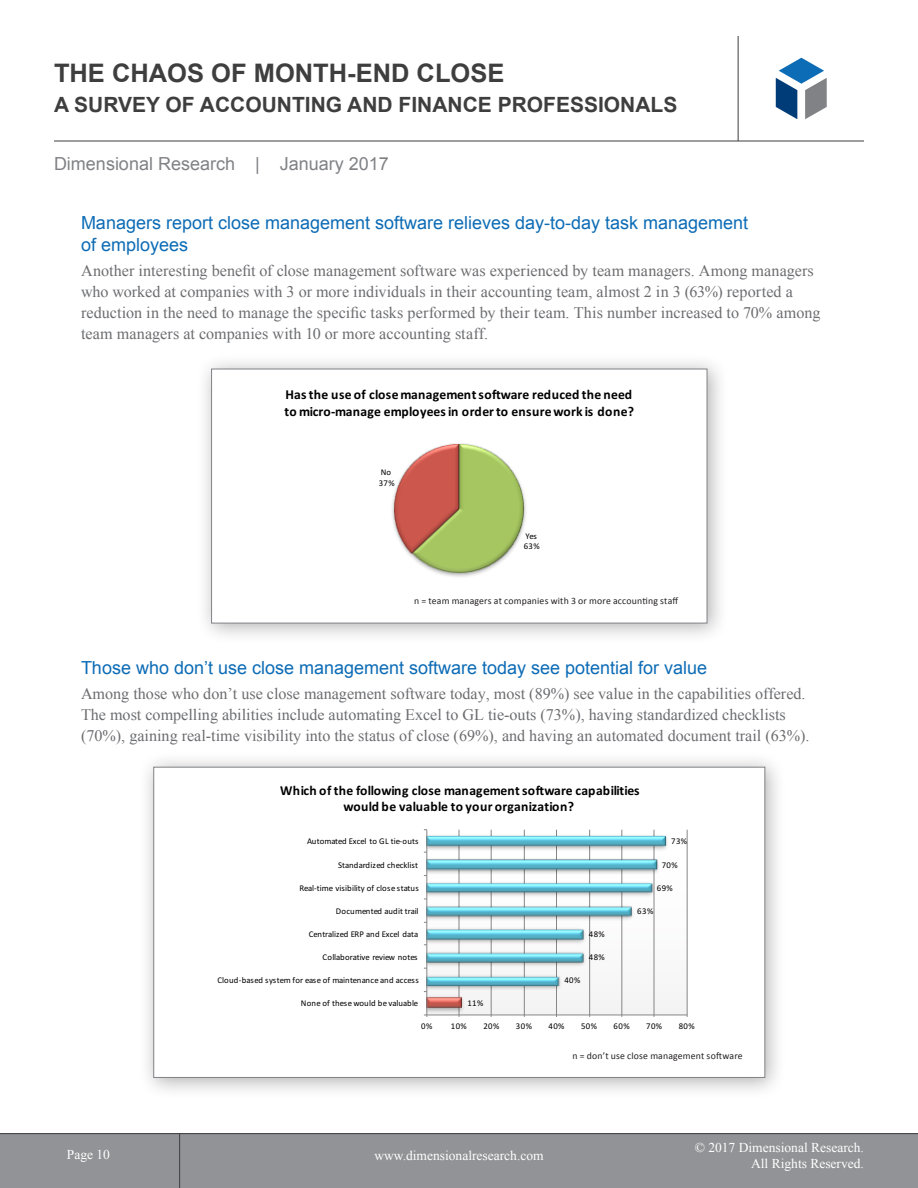
<style>
.page{position:relative;width:918px;height:1188px;background:#fff}
.page>*{position:absolute;margin:0;border:0;box-sizing:border-box;transform-origin:0 0}
.t1{font:700 25.5px "Arial";color:#3e3e3f}
.t2{font:700 21px "Arial";color:#3e3e3f}
.Subheader_02{font:18px/21.6px "Arial";color:#0d6cb6}
.Content{font:18px "Arial";color:#0d6cb6}
.t3{font:18px "Arial";color:#808285}
.Content-2{font:16.2px/21px "Times New Roman";color:#6c6d70}
.t4{font:700 13.65px/16.5px "Calibri";letter-spacing:.01em;color:#000}
.t5{font:13.5px/16.2px "Times New Roman";color:#fff;text-align:right}
.Chart_Additions{font:9.75px "Calibri";letter-spacing:.02em;color:#231f20}
.t6{font:8.7px/10.6px "Calibri";color:#000}
.t7{font:8.7px "Calibri";letter-spacing:.02em;color:#000}
.t8{font:8.7px "Calibri";letter-spacing:.025em;color:#000}
.s1{font-style:inherit}
</style>
<div class="page">
<div style="left:0;top:1134px;width:918px;height:54px;background:#919396"></div>
<hr style="left:0;top:1133px;width:918px;height:1px;background:#3e3e3f">
<hr style="left:179px;top:1134px;width:1px;height:54px;background:#3e3e3f">
<hr style="left:54px;top:141px;width:810px;height:1px;background:#3e3e3f">
<hr style="left:738px;top:36px;width:1px;height:105px;background:#3e3e3f">
<svg style="left:776px;top:58px;width:51px;height:61px"></svg>
<div style="left:196px;top:353px;width:532px;height:291px;background:#231f20;opacity:.35"></div>
<div style="left:211px;top:369px;width:496px;height:254px;background:#fff"></div>
<div style="left:138px;top:752px;width:648px;height:347px;background:#231f20;opacity:.35"></div>
<div style="left:153px;top:767px;width:612px;height:311px;background:#fff;border:1px solid #808285"></div>
<img style="left:410px;top:443px;width:115px;height:132px">
<img style="left:393px;top:443px;width:68px;height:112px">
<div style="left:426px;top:829px;width:261px;height:185px;background:#f5f5f5"></div>
<hr style="left:459px;top:830px;width:1px;height:185px;background:#868686">
<hr style="left:491px;top:830px;width:1px;height:185px;background:#868686">
<hr style="left:524px;top:830px;width:1px;height:185px;background:#868686">
<hr style="left:556px;top:830px;width:1px;height:185px;background:#868686">
<hr style="left:589px;top:830px;width:1px;height:185px;background:#868686">
<hr style="left:621px;top:830px;width:1px;height:185px;background:#868686">
<hr style="left:654px;top:830px;width:1px;height:185px;background:#868686">
<hr style="left:687px;top:830px;width:1px;height:185px;background:#868686">
<img style="left:427px;top:995px;width:37px;height:19px">
<img style="left:427px;top:833px;width:228px;height:158px">
<img style="left:427px;top:996px;width:36px;height:14px">
<img style="left:427px;top:834px;width:240px;height:153px">
<hr style="left:427px;top:1014px;width:260px;height:1px;background:#868686">
<hr style="left:426px;top:830px;width:1px;height:185px;background:#868686">
<h1 class="t1" style="left:54px;top:56px;width:452px">THE CHAOS OF MONTH-END CLOSE</h1>
<p class="t2" style="left:54px;top:91px;width:625px">A SURVEY OF ACCOUNTING AND FINANCE PROFESSIONALS</p>
<p class="t3" style="left:54px;top:152px;width:336px">Dimensional Research | January 2017</p>
<p class="Subheader_02" style="left:81px;top:212px;width:669px">Managers report close management software relieves day-to-day task management of employees</p>
<p class="Content-2" style="left:81px;top:260px;width:741px">Another interesting benefit of close management software was experienced by team managers. Among managers who worked at companies with 3 or more individuals in their accounting team, almost 2 in 3 (63%) reported a reduction in the need to manage the specific tasks performed by their team. This number increased to 70% among team managers at companies with 10 or more accounting staff.</p>
<p class="t4" style="left:284px;top:386px;width:351px">Has the use of close management software reduced the need to micro-manage employees in order to ensure work is done?</p>
<p class="t6" style="left:379px;top:467px;width:18px">No<br>37%</p>
<p class="t6" style="left:524px;top:530px;width:18px">Yes<br>63%</p>
<p class="Chart_Additions" style="left:414px;top:594px;width:266px">n = team managers at companies with 3 or more accounting staff</p>
<p class="Content" style="left:81px;top:656px;width:628px">Those who don’t use close management software today see potential for value</p>
<p class="Content-2" style="left:81px;top:683px;width:730px">Among those who don’t use close management software today, most (89%) see value in the capabilities offered.<br>The most compelling abilities includ<span class="s1">e</span> automating Excel to GL tie-outs (73%), having standardized checklists (70%), gaining real-time visibility into the status of close (69%), and having an automated document trail (63%).</p>
<p class="t4" style="left:280px;top:781px;width:361px;text-align:center">Which of the following close management software capabilities would be valuable to your organization?</p>
<p class="t6" style="left:307px;top:836px;width:113px">Automated Excel to GL tie-outs</p>
<p class="t6" style="left:671px;top:836px;width:18px">73%</p>
<p class="t6" style="left:338px;top:859px;width:81px">Standardized checklist</p>
<p class="t6" style="left:662px;top:859px;width:18px">70%</p>
<p class="t6" style="left:299px;top:882px;width:121px">Real-time visibility of close status</p>
<p class="t6" style="left:657px;top:882px;width:18px">69%</p>
<p class="t6" style="left:336px;top:905px;width:84px">Documented audit trail</p>
<p class="t6" style="left:637px;top:905px;width:18px">63%</p>
<p class="t6" style="left:309px;top:929px;width:111px">Centralized ERP and Excel data</p>
<p class="t6" style="left:589px;top:929px;width:18px">48%</p>
<p class="t6" style="left:323px;top:952px;width:97px">Collaborative review notes</p>
<p class="t6" style="left:589px;top:952px;width:18px">48%</p>
<p class="t7" style="left:217px;top:974px;width:203px">Cloud-based system for ease of maintenance and access</p>
<p class="t6" style="left:564px;top:975px;width:18px">40%</p>
<p class="t8" style="left:301px;top:997px;width:119px">None of these would be valuable</p>
<p class="t6" style="left:467px;top:998px;width:18px">11%</p>
<p class="t6" style="left:421px;top:1020px;width:13px">0%</p>
<p class="t6" style="left:451px;top:1020px;width:18px">10%</p>
<p class="t6" style="left:483px;top:1020px;width:18px">20%</p>
<p class="t6" style="left:516px;top:1020px;width:18px">30%</p>
<p class="t6" style="left:549px;top:1020px;width:18px">40%</p>
<p class="t6" style="left:581px;top:1020px;width:18px">50%</p>
<p class="t6" style="left:614px;top:1020px;width:18px">60%</p>
<p class="t6" style="left:646px;top:1020px;width:18px">70%</p>
<p class="t6" style="left:679px;top:1020px;width:18px">80%</p>
<p class="t5" style="left:67px;top:1147px;width:45px">Page 10</p>
<p class="Chart_Additions" style="left:572px;top:1049px;width:172px">n = don’t use close management software</p>
<p class="t5" style="left:374px;top:1147px;width:171px">www.dimensionalresearch.com</p>
<p class="t5" style="left:695px;top:1139px;width:171px">© 2017 Dimensional Research.<br>All Rights Reserved.</p>
</div>
